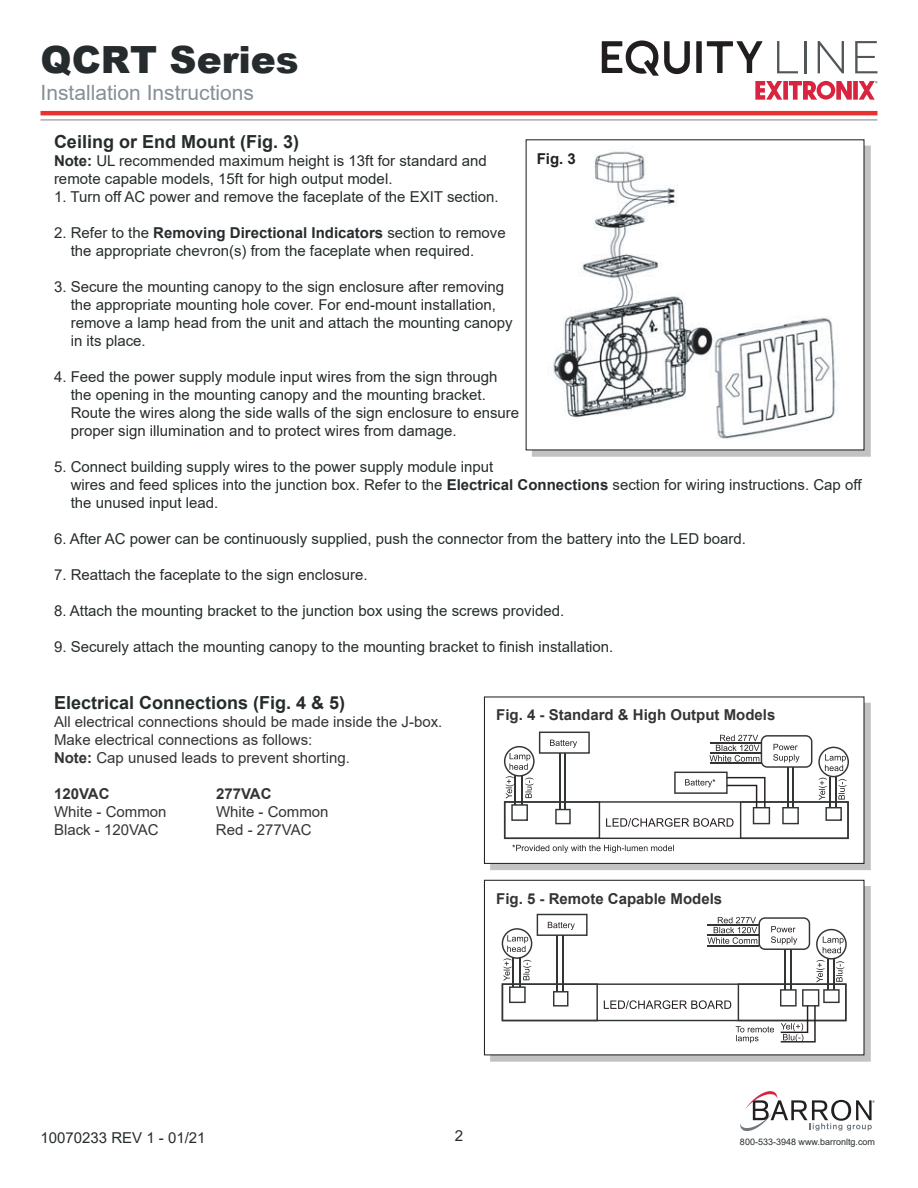
<style>
.page{position:relative;width:918px;height:1188px;background:#fff}
.page>*{position:absolute;margin:0;border:0;box-sizing:border-box;transform-origin:0 0}
.t1{font:900 37.5px "Arial";color:#262c2d}
.t2{font:21px "Arial";color:#878f96}
.t3{font:700 18px "Arial";color:#262c2d}
.t4{font:15.15px "Arial";color:#262c2d}
.t5{font:15px/18px "Arial";color:#262c2d}
.t6{font:15px/18px "Arial";color:#323436}
.t7{font:700 15px "Arial";color:#323436}
.t8{font:700 15px "Arial";color:#231f20}
.t9{font:9px "Arial";color:#262c2d}
.s1{font-weight:700}
</style>
<div class="page">
<svg style="left:532px;top:146px;width:339px;height:311px;background:#bdbebf"></svg>
<div style="left:526px;top:139px;width:339px;height:311px;background:#fff"></div>
<img style="left:547px;top:151px;width:292px;height:288px">
<div style="left:490px;top:703px;width:381px;height:167px;background:#c1c2c3"></div>
<div style="left:484px;top:696px;width:381px;height:168px;background:#fff;border:1px solid #231f20"></div>
<svg style="left:512px;top:845px;width:162px;height:8px"></svg>
<svg style="left:504px;top:732px;width:345px;height:107px"></svg>
<div style="left:490px;top:886px;width:381px;height:176px;background:linear-gradient(to right,#c1c2c3,#c1c2c3)"></div>
<div style="left:484px;top:880px;width:381px;height:175px;background:#fff;border:1px solid #231f20"></div>
<svg style="left:502px;top:914px;width:345px;height:129px"></svg>
<hr style="left:40px;top:111px;width:838px;height:4px;background:#e9312f">
<svg style="left:740px;top:1091px;width:135px;height:40px"></svg>
<hr style="left:40px;top:119px;width:838px;height:1px;background:#878f96">
<svg style="left:755px;top:81px;width:122px;height:19px"></svg>
<svg style="left:777px;top:41px;width:21px;height:32px"></svg>
<hr style="left:804px;top:41px;width:2px;height:32px;background:#4f5759">
<svg style="left:818px;top:41px;width:26px;height:32px"></svg>
<svg style="left:855px;top:41px;width:23px;height:32px"></svg>
<svg style="left:602px;top:40px;width:88px;height:36px"></svg>
<div style="left:696px;top:41px;width:6px;height:32px;background:#221e20"></div>
<svg style="left:707px;top:41px;width:56px;height:32px"></svg>
<h1 class="t1" style="left:40px;top:32px;width:260px">QCRT Series</h1>
<h2 class="t2" style="left:40px;top:78px;width:215px">Installation Instructions</h2>
<p class="t3" style="left:54px;top:129px;width:247px">Ceiling or End Mount (Fig. 3)</p>
<p class="t5" style="left:54px;top:152px;width:434px"><span class="s1">Note:</span> UL recommended maximum height is 13ft for standard and remote capable models, 15ft for high output model.</p>
<p class="t5" style="left:54px;top:188px;width:446px">1. Turn off AC power and remove the faceplate of the EXIT section.</p>
<p class="t5" style="left:71px;top:224px;width:437px;text-indent:-17px">2. Refer to the <span class="s1">Removing Directional Indicators</span> section to remove the appropriate chevron(s) from the faceplate when required.</p>
<p class="t5" style="left:71px;top:278px;width:443px;text-indent:-17px">3. Secure the mounting canopy to the sign enclosure after removing the appropriate mounting hole cover. For end-mount installation, remove a lamp head from the unit and attach the mounting canopy in its place.</p>
<p class="t5" style="left:71px;top:368px;width:450px;text-indent:-17px">4. Feed the power supply module input wires from the sign through the opening in the mounting canopy and the mounting bracket.<br>Route the wires along the side walls of the sign enclosure to ensure proper sign illumination and to protect wires from damage.</p>
<p class="t5" style="left:71px;top:458px;width:792px;text-indent:-17px">5. Connect building supply wires to the power supply module input<br>wires and feed splices into the junction box. Refer to the <span class="s1">Electrical Connections</span> section for wiring instructions. Cap off the unused input lead.</p>
<p class="t5" style="left:54px;top:530px;width:694px">6. After AC power can be continuously supplied, push the connector from the battery into the LED board.</p>
<p class="t5" style="left:54px;top:566px;width:315px">7. Reattach the faceplate to the sign enclosure.</p>
<p class="t5" style="left:54px;top:602px;width:512px">8. Attach the mounting bracket to the junction box using the screws provided.</p>
<p class="t5" style="left:54px;top:638px;width:561px">9. Securely attach the mounting canopy to the mounting bracket to finish installation.</p>
<p class="t8" style="left:537px;top:148px;width:41px">Fig. 3</p>
<p class="t3" style="left:54px;top:690px;width:293px">Electrical Connections (Fig. 4 &amp; 5)</p>
<p class="t6" style="left:54px;top:713px;width:390px">All electrical connections should be made inside the J-box.<br>Make electrical connections as follows:<br><span class="s1">Note:</span> Cap unused leads to prevent shorting.</p>
<p class="t7" style="left:54px;top:784px;width:57px">120VAC</p>
<p class="t7" style="left:216px;top:784px;width:57px">277VAC</p>
<p class="t6" style="left:54px;top:803px;width:114px">White - Common</p>
<p class="t6" style="left:216px;top:803px;width:114px">White - Common</p>
<p class="t6" style="left:54px;top:821px;width:106px">Black - 120VAC</p>
<p class="t6" style="left:216px;top:821px;width:97px">Red - 277VAC</p>
<p class="t7" style="left:496px;top:704px;width:281px">Fig. 4 - Standard &amp; High Output Models</p>
<p class="t7" style="left:496px;top:888px;width:227px">Fig. 5 - Remote Capable Models</p>
<p class="t5" style="left:40px;top:1128px;width:167px">10070233 REV 1 - 01/21</p>
<p class="t4" style="left:455px;top:1125px;width:10px">2</p>
<p class="t9" style="left:740px;top:1135px;width:137px">800-533-3948 www.barronltg.com</p>
</div>
